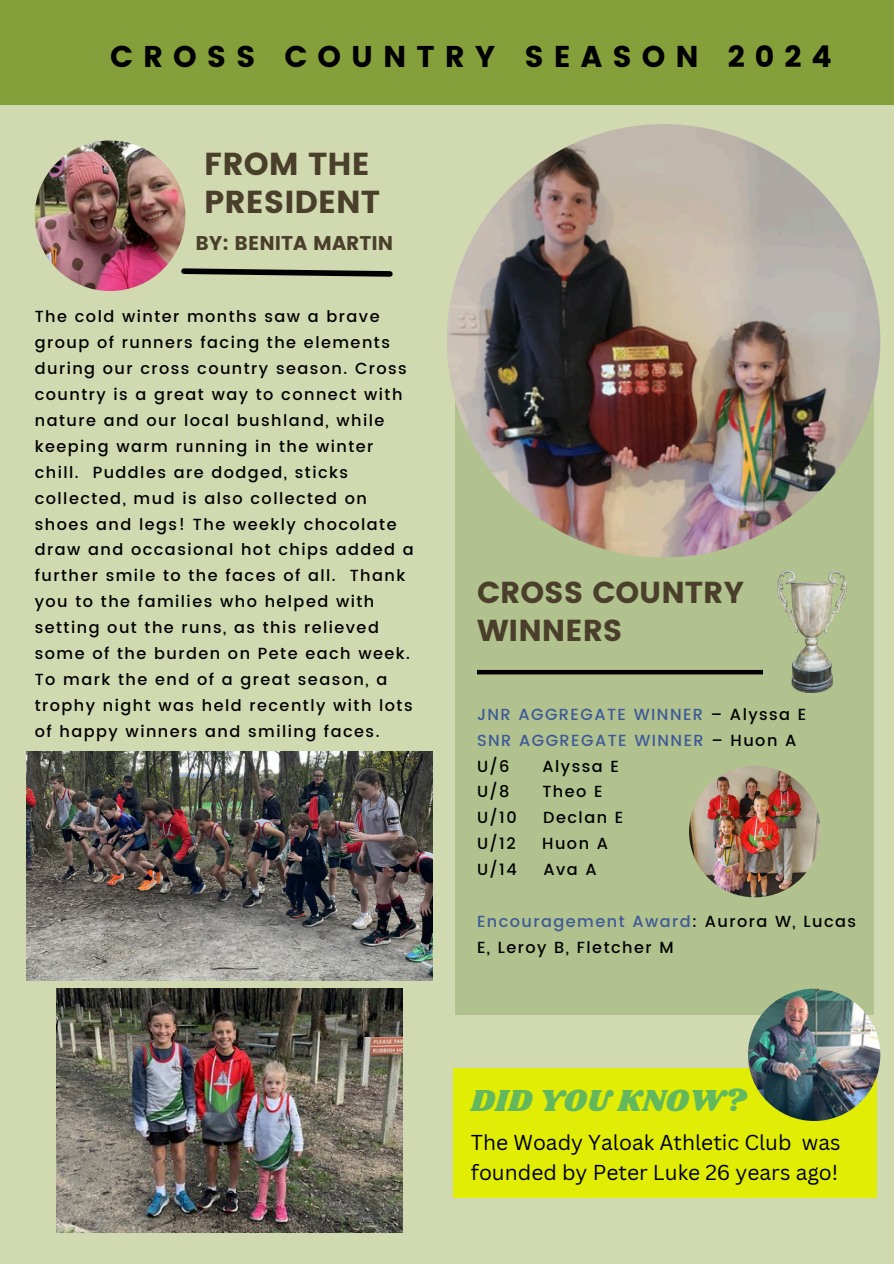
<style>
.page{position:relative;width:894px;height:1264px;background:#fff}
.page>*{position:absolute;margin:0;border:0;box-sizing:border-box;transform-origin:0 0}
.t1{font:31.8px/38.2px "Poppins";color:#4a3f2b}
.t2{font:31.5px "Shrikhand";color:#63b85d}
.t3{font:30.3px/37.2px "Poppins";color:#4a3f2b}
.t4{font:30px "Poppins";letter-spacing:.335em;color:#000}
.t5{font:21px/29.2px "Canva Sans";color:#000}
.t6{font:19.8px "Poppins";color:#4a3f2b}
.t7{font:500 16.05px/25.8px "Poppins";letter-spacing:.09em;color:#000}
.t8{font:500 16.05px "Poppins";letter-spacing:.09em;color:#3d5a98}
.s1{color:#000}
.s2{color:#3d5a98}
</style>
<div class="page">
<div style="left:0;top:0;width:893px;height:1263px;background:#d1d9b0"></div>
<div style="left:0;top:0;width:893px;height:105px;background:#859f3b"></div>
<div style="left:455px;top:291px;width:417px;height:723px;background:#b2c28e"></div>
<img style="left:777px;top:571px;width:69px;height:121px">
<img style="left:446px;top:124px;width:434px;height:433px;border-radius:50%">
<img style="left:35px;top:140px;width:150px;height:151px;border-radius:50%">
<svg style="left:181px;top:268px;width:212px;height:9px"></svg>
<div style="left:453px;top:1068px;width:423px;height:129px;background:#e1ed05"></div>
<img style="left:747px;top:988px;width:133px;height:132px;border-radius:50%">
<hr style="left:477px;top:670px;width:285px;height:4px;background:#000">
<img style="left:56px;top:988px;width:346px;height:244px">
<img style="left:26px;top:751px;width:406px;height:229px">
<img style="left:688px;top:765px;width:132px;height:132px;border-radius:50%">
<p class="t4" style="left:110px;top:39px;width:723px">CROSS COUNTRY SEASON 2024</p>
<p class="t1" style="left:204px;top:144px;width:177px">FROM THE<br>PRESIDENT</p>
<h1 class="t6" style="left:195px;top:231px;width:199px">BY: BENITA MARTIN</h1>
<p class="t7" style="left:35px;top:304px;width:380px">The cold winter months saw a brave group of runners facing the elements during our cross country season. Cross country is a great way to connect with nature and our local bushland, while keeping warm running in the winter chill. Puddles are dodged, sticks collected, mud is also collected on shoes and legs! The weekly chocolate draw and occasional hot chips added a further smile to the faces of all. Thank you to the families who helped with setting out the runs, as this relieved some of the burden on Pete each week.<br>To mark the end of a great season, a trophy night was held recently with lots of happy winners and smiling faces.</p>
<p class="t3" style="left:477px;top:574px;width:269px">CROSS COUNTRY<br>WINNERS</p>
<h1 class="t8" style="left:477px;top:705px;width:331px">JNR AGGREGATE WINNER <span class="s1">– Alyssa E</span></h1>
<h3 class="t8" style="left:477px;top:730px;width:321px">SNR AGGREGATE WINNER <span class="s1">– Huon A</span></h3>
<h1 class="t7" style="left:477px;top:753px;width:34px">U/6</h1>
<h1 class="t7" style="left:542px;top:753px;width:78px">Alyssa E</h1>
<p class="t7" style="left:477px;top:779px;width:34px">U/8</p>
<p class="t7" style="left:542px;top:779px;width:62px">Theo E</p>
<p class="t7" style="left:477px;top:805px;width:41px">U/10</p>
<p class="t7" style="left:543px;top:805px;width:81px">Declan E</p>
<p class="t7" style="left:477px;top:830px;width:40px">U/12</p>
<p class="t7" style="left:542px;top:830px;width:67px">Huon A</p>
<p class="t7" style="left:477px;top:856px;width:41px">U/14</p>
<p class="t7" style="left:543px;top:856px;width:55px">Ava A</p>
<p class="t7" style="left:477px;top:908px;width:380px"><span class="s2">Encouragement Award</span>: Aurora W, Lucas<br>E, Leroy B, Fletcher M</p>
<p class="t2" style="left:471px;top:1078px;width:277px">DID YOU KNOW?</p>
<h2 class="t5" style="left:471px;top:1127px;width:371px">The Woady Yaloak Athletic Club was founded by Peter Luke 26 years ago!</h2>
</div>
